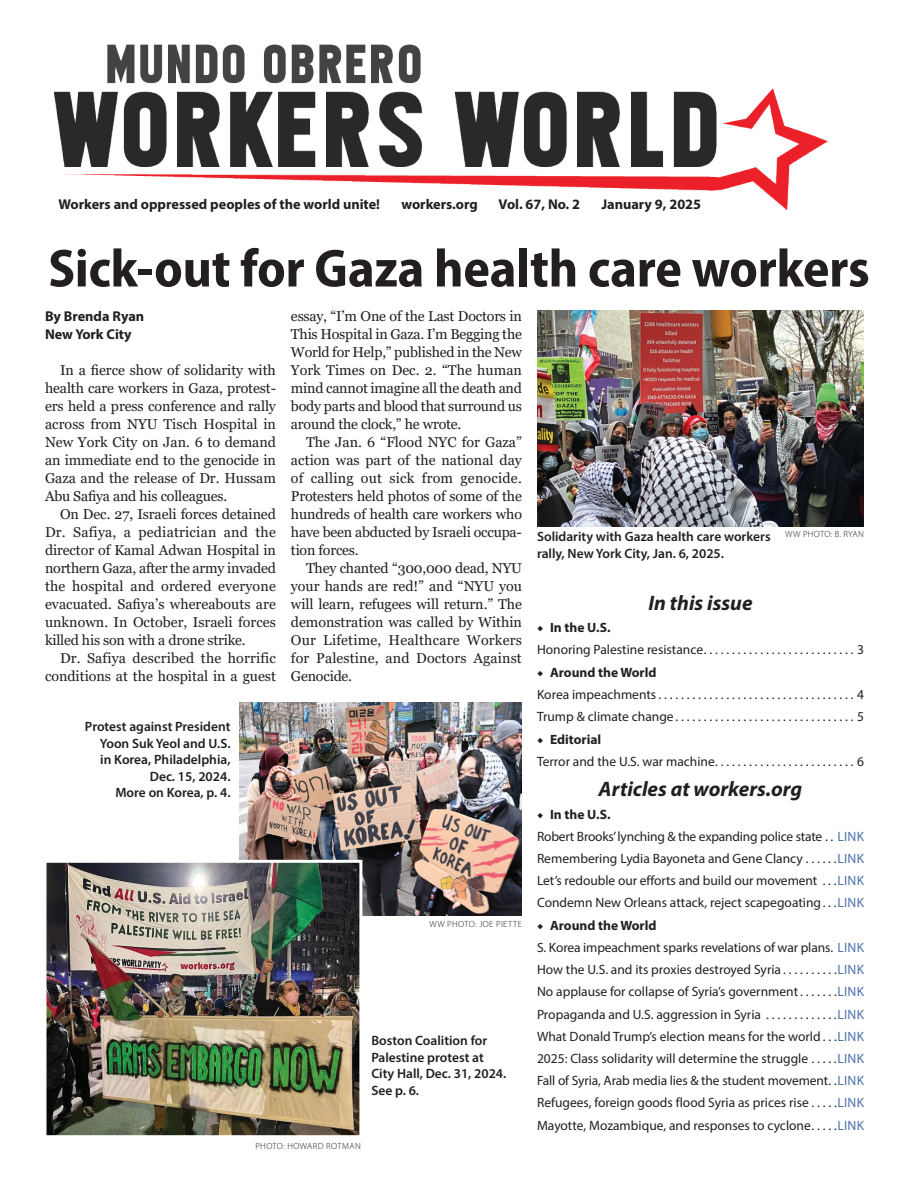
<style>
.page{position:relative;width:918px;height:1188px;background:#fff}
.page>*{position:absolute;margin:0;border:0;box-sizing:border-box;transform-origin:0 0}
.t1{font:700 semi-condensed 54px "Myriad Pro";letter-spacing:-.005em;color:#231f20}
.t2{font:italic 700 21px "Myriad Pro";color:#231f20}
.t3{font:14.25px/18px "Georgia";letter-spacing:-.01em;color:#231f20;text-align:justify}
.t4{font:700 14.25px/18px "Myriad Pro";color:#231f20}
.t5{font:13.5px/22.2px "Myriad Pro";color:#231f20}
.t6{font:600 13.5px/16.5px "Myriad Pro";color:#231f20}
.t7{font:300 9px "Myriad Pro";letter-spacing:.045em;color:#231f20}
.s1{font-family:"Minion Pro";font-weight:700}
.s2{font-weight:700}
.s3{color:#4d72ac}
</style>
<div class="page">
<img style="left:54px;top:44px;width:773px;height:166px">
<img style="left:240px;top:702px;width:282px;height:214px">
<img style="left:537px;top:310px;width:327px;height:216px">
<img style="left:48px;top:864px;width:310px;height:270px">
<div style="left:44px;top:860px;width:318px;height:278px;border:3px solid #fff"></div>
<p class="t4" style="left:58px;top:194px;width:323px">Workers and oppressed peoples of the world unite!</p>
<p class="t4" style="left:401px;top:194px;width:78px">workers.org</p>
<p class="t4" style="left:499px;top:194px;width:83px">Vol. 67, No. 2</p>
<p class="t4" style="left:601px;top:194px;width:101px">January 9, 2025</p>
<h1 class="t1" style="left:48px;top:234px;width:823px">Sick-out for Gaza health care workers</h1>
<p class="t4" style="left:45px;top:307px;width:101px">By Brenda Ryan<br>New York City</p>
<p class="t3" style="left:45px;top:362px;width:233px;text-indent:15px">In a fierce show of solidarity with health care workers in Gaza, protest&shy;ers held a press conference and rally across from NYU Tisch Hospital in New York City on Jan. 6 to demand an immediate end to the genocide in Gaza and the release of Dr. Hussam Abu Safiya and his colleagues.</p>
<p class="t3" style="left:45px;top:506px;width:233px;text-indent:15px">On Dec. 27, Israeli forces detained Dr. Safiya, a pediatrician and the director of Kamal Adwan Hospital in northern Gaza, after the army invaded the hospital and ordered everyone evacuated. Safiya’s whereabouts are unknown. In October, Israeli forces killed his son with a drone strike.</p>
<p class="t3" style="left:45px;top:650px;width:233px;text-align:right">Dr. Safiya described the horrific conditions at the hospital in a guest</p>
<p class="t3" style="left:291px;top:308px;width:233px">essay, “I’m One of the Last Doctors in This Hospital in Gaza. I’m Begging the World for Help,” published in the New York Times on Dec. 2. “The human mind cannot imagine all the death and body parts and blood that surround us around the clock,” he wrote.</p>
<p class="t3" style="left:291px;top:434px;width:233px;text-indent:15px">The Jan. 6 “Flood NYC for Gaza” action was part of the national day of calling out sick from genocide.<br>Protesters held photos of some of the hundreds of health care workers who have been abducted by Israeli occupa&shy;tion forces.</p>
<p class="t3" style="left:291px;top:560px;width:233px;text-indent:15px">They chanted “300,000 dead, NYU your hands are red!” and “NYU you will learn, refugees will return.” The demonstration was called by Within Our Lifetime, Healthcare Workers for Palestine, and Doctors Against Genocide.</p>
<p class="t6" style="left:85px;top:718px;width:147px;text-align:right">Protest against President<br>Yoon Suk Yeol and U.S.<br>in Korea, Philadelphia,<br>Dec. 15, 2024.<br>More on Korea, p. 4.</p>
<p class="t7" style="left:429px;top:919px;width:94px">WW PHOTO: JOE PIETTE</p>
<p class="t6" style="left:371px;top:1032px;width:136px">Boston Coalition for<br>Palestine protest at<br>City Hall, Dec. 31, 2024.<br>See p. 6.</p>
<p class="t7" style="left:255px;top:1141px;width:107px">PHOTO: HOWARD ROTMAN</p>
<p class="t6" style="left:537px;top:528px;width:328px">Solidarity with Gaza health care workers <sup>WW</sup> <sup>PHOTO:</sup> <sup>B.</sup> <sup>RYAN </sup>rally, New York City, Jan. 6, 2025.</p>
<h2 class="t2" style="left:648px;top:589px;width:106px">In this issue</h2>
<p class="t5" style="left:537px;top:616px;width:328px"><span class="s1">◆</span> <span class="s2">In the U.S.<br></span>Honoring Palestine resistance . . . . . . . . . . . . . . . . . . . . . . . . . . . 3</p>
<p class="t5" style="left:537px;top:661px;width:328px"><span class="s1">◆</span> <span class="s2">Around the World<br></span>Korea impeachments . . . . . . . . . . . . . . . . . . . . . . . . . . . . . . . . . . . 4<br>Trump &amp; climate change . . . . . . . . . . . . . . . . . . . . . . . . . . . . . . . . 5</p>
<p class="t5" style="left:537px;top:728px;width:328px"><span class="s1">◆</span> <span class="s2">Editorial<br></span>Terror and the U.S. war machine . . . . . . . . . . . . . . . . . . . . . . . . . 6</p>
<h2 class="t2" style="left:599px;top:775px;width:205px">Articles at workers.org</h2>
<p class="t5" style="left:537px;top:803px;width:328px"><span class="s1">◆</span> <span class="s2">In the U.S.<br></span>Robert Brooks’ lynching &amp; the expanding police state . . <span class="s3">LINK </span>Remembering Lydia Bayoneta and Gene Clancy . . . . . .<span class="s3">LINK </span>Let’s redouble our efforts and build our movement . . <span class="s3">LINK </span>Condemn New Orleans attack, reject scapegoating . . <span class="s3">LINK</span></p>
<p class="t5" style="left:537px;top:914px;width:329px"><span class="s1">◆</span> <span class="s2">Around the World<br></span>S. Korea impeachment sparks revelations of war plans . <span class="s3">LINK </span>How the U.S. and its proxies destroyed Syria . . . . . . . . . <span class="s3">LINK </span>No applause for collapse of Syria’s government . . . . . . <span class="s3">LINK </span>Propaganda and U.S. aggression in Syria . . . . . . . . . . . . <span class="s3">LINK </span>What Donald Trump’s election means for the world . . <span class="s3">LINK </span>2025: Class solidarity will determine the struggle . . . . <span class="s3">LINK </span>Fall of Syria, Arab media lies &amp; the student movement . <span class="s3">LINK </span>Refugees, foreign goods flood Syria as prices rise . . . . <span class="s3">LINK </span>Mayotte, Mozambique, and responses to cyclone . . . . <span class="s3">LINK</span></p>
</div>
